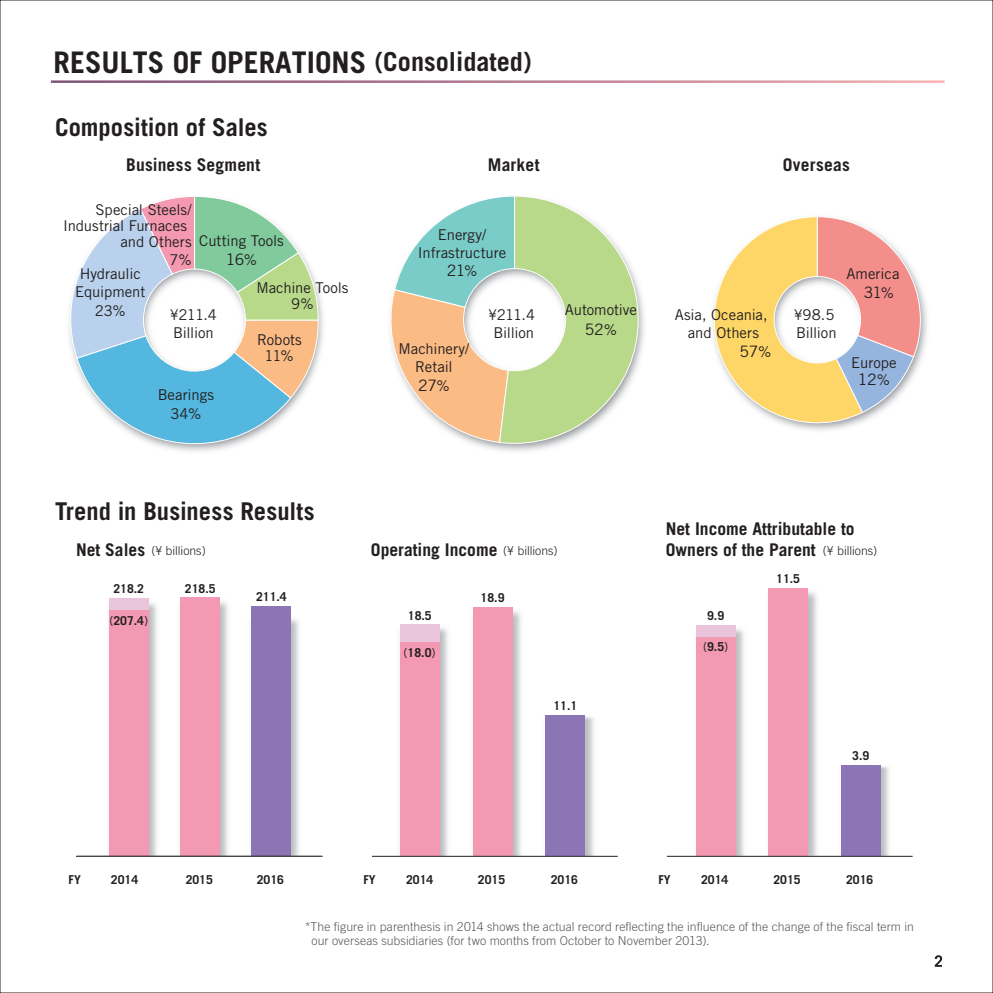
<style>
.page{position:relative;width:993px;height:993px;background:#fff}
.page>*{position:absolute;margin:0;border:0;box-sizing:border-box;transform-origin:0 0}
.t1{font:700 29.75px "Trade Gothic LT Std";color:#231f20}
.t2{font:700 24.5px "Trade Gothic LT Std";color:#231f20}
.t3{font:700 17.5px/21px "Trade Gothic LT Std";color:#231f20}
.t4{font:15.75px "Trade Gothic LT Std";letter-spacing:-.035em;color:#231f20}
.t5{font:14.88px/17.8px "Trade Gothic LT Std";letter-spacing:-.005em;color:#231f20;text-align:center}
.t6{font:14.88px/17.8px "Trade Gothic LT Std";letter-spacing:-.03em;color:#231f20}
.t7{font:300 12.25px/13.7px "Trade Gothic LT Std";letter-spacing:.005em;color:#57585a}
.t8{font:700 12.25px "Trade Gothic LT Std";color:#231f20}
.t9{font:300 12.25px "Trade Gothic LT Std";color:#231f20}
.s1{font-size:26.25px}
.s2{font-size:14.88px}
.s3{font-weight:700;font-size:17.5px}
.s4{font-weight:300;font-size:12.25px}
.s5{font-weight:400}
</style>
<div class="page">
<img style="left:474px;top:288px;width:170px;height:164px">
<img style="left:920px;top:285px;width:7px;height:77px">
<img style="left:51px;top:80px;width:893px;height:3px">
<svg style="left:69px;top:197px;width:250px;height:255px"></svg>
<svg style="left:390px;top:196px;width:249px;height:248px"></svg>
<svg style="left:713px;top:216px;width:207px;height:214px"></svg>
<img style="left:585px;top:717px;width:9px;height:138px">
<div style="left:545px;top:714px;width:40px;height:146px;background:#8c75b5"></div>
<img style="left:735px;top:625px;width:9px;height:230px">
<div style="left:695px;top:625px;width:40px;height:231px;background:#e9c4da"></div>
<div style="left:695px;top:636px;width:40px;height:220px;background:#f499b4"></div>
<img style="left:880px;top:765px;width:9px;height:90px">
<div style="left:840px;top:765px;width:40px;height:91px;background:#8c75b5"></div>
<img style="left:807px;top:588px;width:10px;height:267px">
<div style="left:768px;top:587px;width:39px;height:269px;background:#f499b4"></div>
<hr style="left:666px;top:855px;width:246px;height:1px;background:#231f20">
<img style="left:291px;top:619px;width:8px;height:236px">
<div style="left:251px;top:605px;width:40px;height:251px;background:#8c75b5"></div>
<img style="left:220px;top:601px;width:8px;height:254px">
<div style="left:180px;top:597px;width:40px;height:259px;background:#f499b4"></div>
<img style="left:149px;top:602px;width:8px;height:253px">
<div style="left:109px;top:597px;width:40px;height:259px;background:#e9c4da"></div>
<div style="left:109px;top:610px;width:40px;height:246px;background:#f499b4"></div>
<hr style="left:77px;top:855px;width:246px;height:1px;background:#231f20">
<img style="left:512px;top:607px;width:9px;height:248px">
<div style="left:472px;top:606px;width:40px;height:250px;background:#f499b4"></div>
<img style="left:439px;top:624px;width:9px;height:231px">
<div style="left:400px;top:624px;width:39px;height:232px;background:#e9c4da"></div>
<div style="left:400px;top:641px;width:39px;height:215px;background:#f499b4"></div>
<div style="left:376px;top:856px;width:233px;height:39px;background:#fff"></div>
<hr style="left:372px;top:855px;width:245px;height:1px;background:#231f20">
<svg style="left:934px;top:955px;width:7px;height:11px"></svg>
<hr style="left:76px;top:855px;width:246px;height:1px;background:#231f20">
<h1 class="t1" style="left:54px;top:51px;width:479px">RESULTS OF OPERATIONS <span class="s1">(Consolidated)</span></h1>
<h2 class="t2" style="left:55px;top:119px;width:214px">Composition of Sales</h2>
<p class="t3" style="left:126px;top:156px;width:135px">Business Segment</p>
<p class="t3" style="left:487px;top:156px;width:53px">Market</p>
<p class="t3" style="left:782px;top:156px;width:69px">Overseas</p>
<p class="t5" style="left:96px;top:202px;width:97px">Special Steels/</p>
<p class="t5" style="left:63px;top:218px;width:125px">Industrial Furnaces</p>
<p class="t5" style="left:120px;top:234px;width:73px">and Others</p>
<p class="t5" style="left:169px;top:252px;width:24px">7%</p>
<p class="t5" style="left:418px;top:227px;width:90px">Energy/<br>Infrastructure</p>
<p class="t4" style="left:446px;top:265px;width:32px">21<span class="s2">%</span></p>
<p class="t5" style="left:846px;top:266px;width:55px">America</p>
<p class="t4" style="left:863px;top:287px;width:32px">31<span class="s2">%</span></p>
<p class="t5" style="left:199px;top:233px;width:86px">Cutting Tools</p>
<p class="t4" style="left:226px;top:253px;width:32px">16<span class="s2">%</span></p>
<p class="t5" style="left:256px;top:280px;width:94px;line-height:16.3px">Machine Tools<br>9%</p>
<p class="t5" style="left:257px;top:333px;width:46px;line-height:15.8px">Robots<br>11%</p>
<p class="t5" style="left:158px;top:386px;width:58px;line-height:19.2px">Bearings<br>34%</p>
<p class="t5" style="left:75px;top:265px;width:72px;line-height:18.4px">Hydraulic<br>Equipment<br>23%</p>
<p class="t5" style="left:564px;top:302px;width:74px">Automotive</p>
<p class="t4" style="left:584px;top:323px;width:34px">52<span class="s2">%</span></p>
<p class="t5" style="left:674px;top:307px;width:94px">Asia, Oceania, and Others</p>
<p class="t4" style="left:739px;top:346px;width:33px">57<span class="s2">%</span></p>
<p class="t6" style="left:170px;top:307px;width:49px">¥211.4<br>Billion</p>
<p class="t6" style="left:488px;top:307px;width:49px;text-align:center">¥211.4<br>Billion</p>
<p class="t5" style="left:793px;top:307px;width:44px;text-align:left">¥98.5<br>Billion</p>
<p class="t5" style="left:398px;top:341px;width:72px">Machinery/<br>Retail</p>
<p class="t4" style="left:418px;top:379px;width:33px">27<span class="s2">%</span></p>
<p class="t5" style="left:851px;top:354px;width:47px">Europe</p>
<p class="t4" style="left:857px;top:374px;width:33px">12<span class="s2">%</span></p>
<h2 class="t2" style="left:55px;top:502px;width:261px">Trend in Business Results</h2>
<p class="t3" style="left:665px;top:519px;width:190px">Net Income Attributable to<br>Owners of the Parent</p>
<p class="t9" style="left:76px;top:546px;width:131px"><span class="s3">Net Sales</span> (¥ billions)</p>
<p class="t3" style="left:371px;top:540px;width:188px">Operating Income <span class="s4">(¥ billions)</span></p>
<p class="t9" style="left:822px;top:546px;width:56px">(¥ billions)</p>
<p class="t8" style="left:113px;top:583px;width:32px">218.2</p>
<p class="t8" style="left:185px;top:583px;width:32px">218.5</p>
<p class="t8" style="left:109px;top:616px;width:40px"><span class="s5">(</span>207.4<span class="s5">)</span></p>
<p class="t8" style="left:256px;top:592px;width:32px">211.4</p>
<p class="t8" style="left:408px;top:610px;width:25px">18.5</p>
<p class="t8" style="left:403px;top:648px;width:33px"><span class="s5">(</span>18.0<span class="s5">)</span></p>
<p class="t8" style="left:480px;top:593px;width:25px">18.9</p>
<p class="t8" style="left:553px;top:701px;width:25px">11.1</p>
<p class="t8" style="left:707px;top:611px;width:19px">9.9</p>
<p class="t8" style="left:702px;top:641px;width:27px"><span class="s5">(</span>9.5<span class="s5">)</span></p>
<p class="t8" style="left:776px;top:573px;width:25px">11.5</p>
<p class="t8" style="left:851px;top:751px;width:19px">3.9</p>
<p class="t8" style="left:69px;top:874px;width:14px">FY</p>
<p class="t8" style="left:406px;top:874px;width:29px">2014</p>
<p class="t8" style="left:478px;top:874px;width:29px">2015</p>
<p class="t8" style="left:550px;top:874px;width:29px">2016</p>
<p class="t8" style="left:111px;top:874px;width:29px">2014</p>
<p class="t8" style="left:186px;top:874px;width:29px">2015</p>
<p class="t8" style="left:257px;top:874px;width:29px">2016</p>
<p class="t8" style="left:363px;top:874px;width:14px">FY</p>
<p class="t8" style="left:700px;top:874px;width:29px">2014</p>
<p class="t8" style="left:773px;top:874px;width:29px">2015</p>
<p class="t8" style="left:845px;top:874px;width:29px">2016</p>
<p class="t8" style="left:658px;top:874px;width:14px">FY</p>
<p class="t7" style="left:311px;top:920px;width:603px;text-indent:-7px">*The figure in parenthesis in 2014 shows the actual record reflecting the influence of the change of the fiscal term in our overseas subsidiaries (for two months from October to November 2013).</p>
</div>
